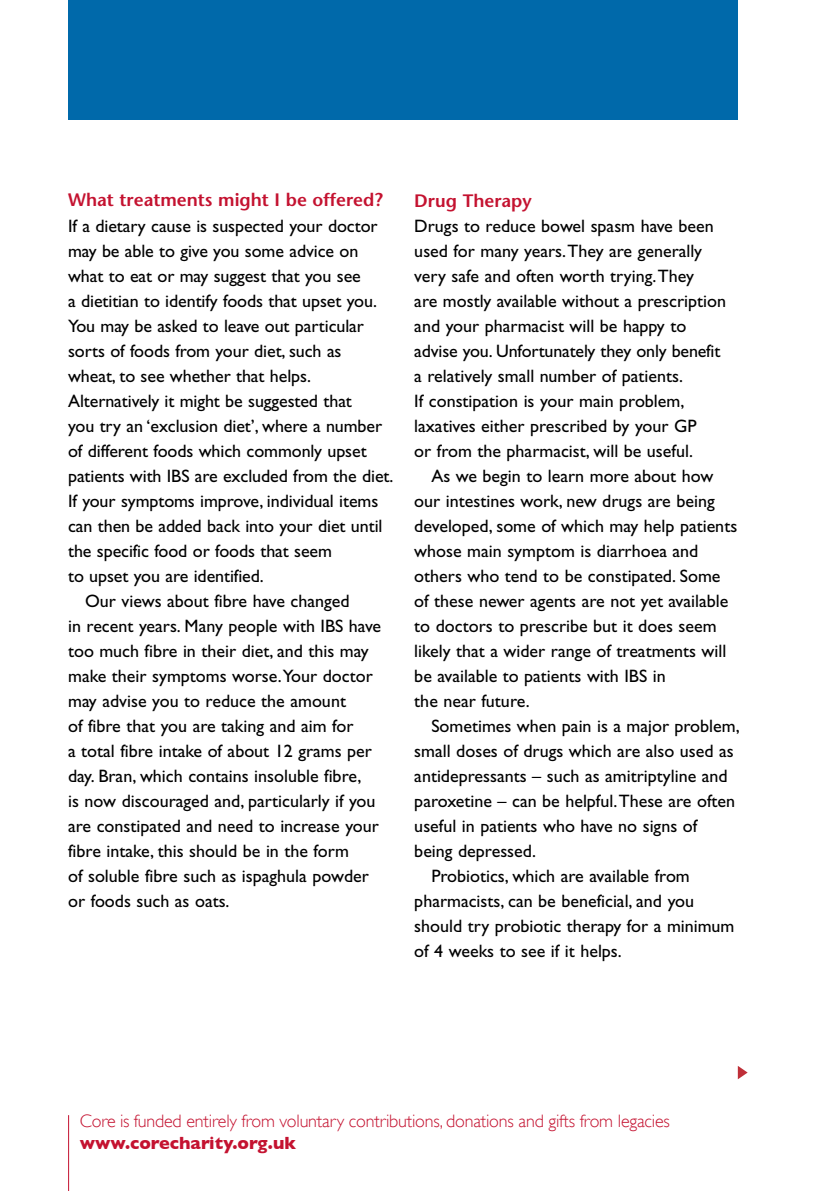
<style>
.page{position:relative;width:840px;height:1191px;background:#fff}
.page>*{position:absolute;margin:0;border:0;box-sizing:border-box;transform-origin:0 0}
.t1{font:18px/25px "Gill Sans Std";color:#000}
.t2{font:300 18px "Gill Sans";letter-spacing:-.01em;color:#c41230}
.t3{font:600 18px "Stone Sans Std";color:#c41230}
.t4{font:700 18px "Gill Sans";color:#c41230}
</style>
<div class="page">
<div style="left:68px;top:0;width:669px;height:119px;background:#0069aa"></div>
<svg style="left:737px;top:1066px;width:10px;height:13px"></svg>
<hr style="left:68px;top:1115px;width:1px;height:76px;background:#c41230">
<p class="t3" style="left:68px;top:189px;width:316px">What treatments might I be offered?</p>
<p class="t1" style="left:68px;top:213px;width:311px">If a dietary cause is suspected your doctor</p>
<p class="t1" style="left:68px;top:238px;width:291px">may be able to give you some advice on</p>
<p class="t1" style="left:68px;top:263px;width:294px">what to eat or may suggest that you see</p>
<p class="t1" style="left:68px;top:288px;width:310px">a dietitian to identify foods that upset you.</p>
<p class="t1" style="left:68px;top:313px;width:297px">You may be asked to leave out particular</p>
<p class="t1" style="left:68px;top:338px;width:275px">sorts of foods from your diet, such as</p>
<p class="t1" style="left:68px;top:363px;width:244px">wheat, to see whether that helps.</p>
<p class="t1" style="left:68px;top:388px;width:285px">Alternatively it might be suggested that</p>
<p class="t1" style="left:68px;top:413px;width:315px">you try an ‘exclusion diet’, where a number</p>
<p class="t1" style="left:68px;top:438px;width:300px">of different foods which commonly upset</p>
<p class="t1" style="left:68px;top:463px;width:326px">patients with IBS are excluded from the diet.</p>
<p class="t1" style="left:68px;top:488px;width:311px">If your symptoms improve, individual items</p>
<p class="t1" style="left:68px;top:513px;width:316px">can then be added back into your diet until</p>
<p class="t1" style="left:68px;top:538px;width:265px">the specific food or foods that seem</p>
<p class="t1" style="left:68px;top:563px;width:197px">to upset you are identified.</p>
<p class="t1" style="left:85px;top:588px;width:266px">Our views about fibre have changed</p>
<p class="t1" style="left:68px;top:613px;width:314px">in recent years. Many people with IBS have</p>
<p class="t1" style="left:68px;top:638px;width:302px">too much fibre in their diet, and this may</p>
<p class="t1" style="left:68px;top:663px;width:306px">make their symptoms worse.Your doctor</p>
<p class="t1" style="left:68px;top:688px;width:279px">may advise you to reduce the amount</p>
<p class="t1" style="left:68px;top:713px;width:287px">of fibre that you are taking and aim for</p>
<p class="t1" style="left:68px;top:738px;width:305px">a total fibre intake of about 12 grams per</p>
<p class="t1" style="left:68px;top:763px;width:294px">day. Bran, which contains insoluble fibre,</p>
<p class="t1" style="left:68px;top:788px;width:309px">is now discouraged and, particularly if you</p>
<p class="t1" style="left:68px;top:813px;width:312px">are constipated and need to increase your</p>
<p class="t1" style="left:68px;top:838px;width:282px">fibre intake, this should be in the form</p>
<p class="t1" style="left:68px;top:863px;width:302px">of soluble fibre such as ispaghula powder</p>
<p class="t1" style="left:68px;top:888px;width:163px">or foods such as oats.</p>
<p class="t3" style="left:414px;top:189px;width:119px">Drug Therapy</p>
<p class="t1" style="left:414px;top:213px;width:313px">Drugs to reduce bowel spasm have been used for many years. They are generally very safe and often worth trying. They<br>are mostly available without a prescription and your pharmacist will be happy to advise you. Unfortunately they only benefit a relatively small number of patients.<br>If constipation is your main problem, laxatives either prescribed by your GP<br>or from the pharmacist, will be useful.</p>
<p class="t1" style="left:414px;top:463px;width:324px;text-indent:17px">As we begin to learn more about how our intestines work, new drugs are being developed, some of which may help patients whose main symptom is diarrhoea and others who tend to be constipated. Some of these newer agents are not yet available to doctors to prescribe but it does seem likely that a wider range of treatments will be available to patients with IBS in<br>the near future.</p>
<p class="t1" style="left:431px;top:713px;width:309px">Sometimes when pain is a major problem,</p>
<p class="t1" style="left:414px;top:738px;width:321px">small doses of drugs which are also used as</p>
<p class="t1" style="left:414px;top:763px;width:315px">antidepressants – such as amitriptyline and</p>
<p class="t1" style="left:414px;top:788px;width:322px">paroxetine – can be helpful. These are often</p>
<p class="t1" style="left:414px;top:813px;width:284px">useful in patients who have no signs of</p>
<p class="t1" style="left:414px;top:838px;width:123px">being depressed.</p>
<p class="t1" style="left:431px;top:863px;width:260px">Probiotics, which are available from</p>
<p class="t1" style="left:414px;top:888px;width:281px">pharmacists, can be beneficial, and you</p>
<p class="t1" style="left:414px;top:913px;width:321px">should try probiotic therapy for a minimum</p>
<p class="t1" style="left:414px;top:938px;width:209px">of 4 weeks to see if it helps.</p>
<p class="t2" style="left:80px;top:1111px;width:591px">Core is funded entirely from voluntary contributions, donations and gifts from legacies</p>
<p class="t4" style="left:80px;top:1132px;width:218px">www.corecharity.org.uk</p>
</div>
